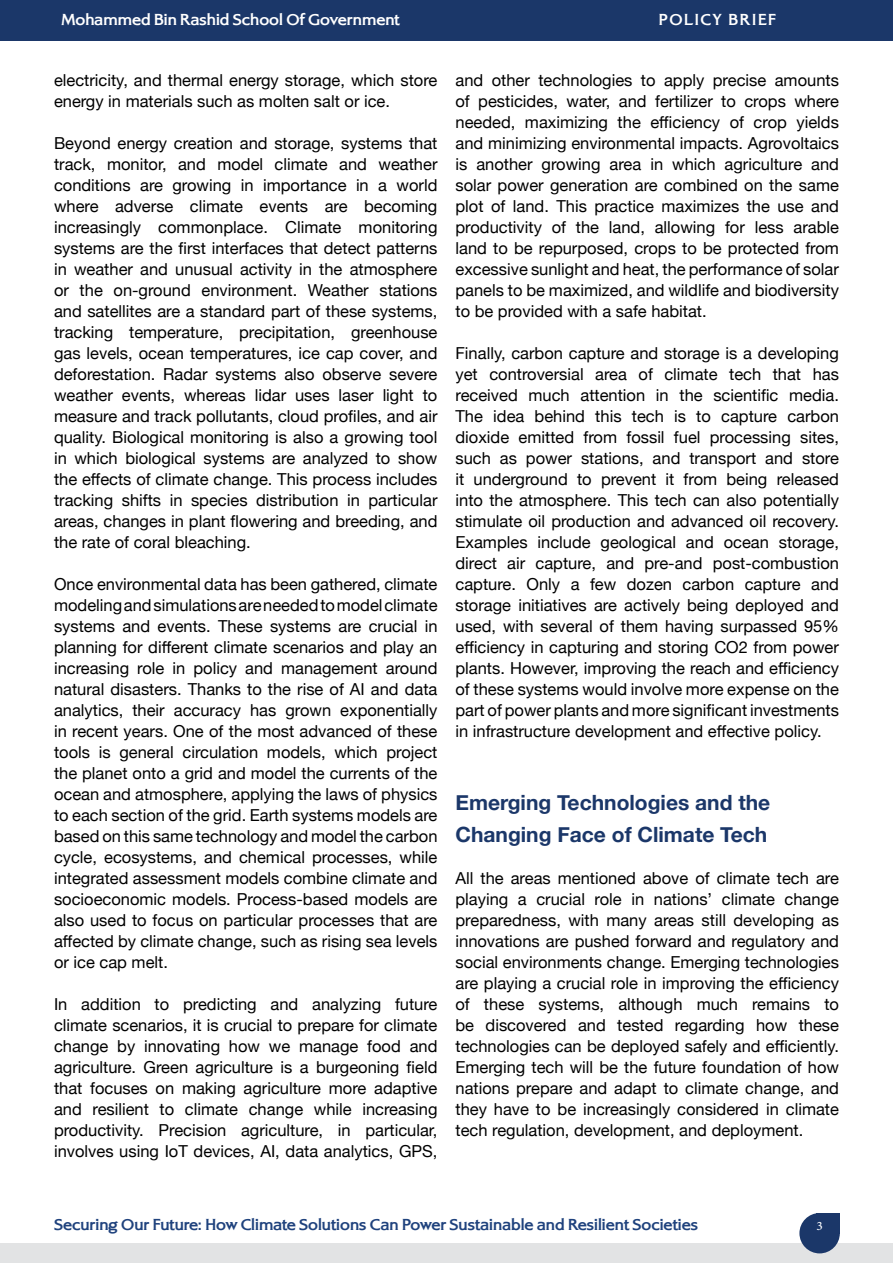
<style>
.page{position:relative;width:893px;height:1263px;background:#fff}
.page>*{position:absolute;margin:0;border:0;box-sizing:border-box;transform-origin:0 0}
.t1{font:700 21px/31.5px "Helvetica Neue";color:#1b3769}
.t2{font:18px "Adobe Arabic";color:#fff}
.t3{font:16.5px/21px "Helvetica Neue";color:#000;text-align:justify}
.t4{font:700 16.5px "Alexon";color:#1f427d}
.t5{font:700 16.5px "Alexon";color:#fff}
.t6{font:700 16.5px "Alexon";letter-spacing:.1em;color:#fff}
</style>
<div class="page">
<div style="left:816px;top:1213px;width:24px;height:20px;background:#1b3769"></div>
<div style="left:0;top:1244px;width:893px;height:19px;background:#e2e3e4"></div>
<div style="left:799px;top:1213px;width:41px;height:40px;background:#1b3769;border-radius:50%"></div>
<div style="left:0;top:0;width:893px;height:40px;background:#1b3769"></div>
<p class="t5" style="left:62px;top:9px;width:340px">Mohammed Bin Rashid School Of Government</p>
<p class="t6" style="left:659px;top:9px;width:119px">POLICY BRIEF</p>
<p class="t3" style="left:54px;top:70px;width:385px">electricity, and thermal energy storage, which store energy in materials such as molten salt or ice.</p>
<p class="t3" style="left:54px;top:133px;width:385px">Beyond energy creation and storage, systems that track, monitor, and model climate and weather conditions are growing in importance in a world where adverse climate events are becoming increasingly commonplace. Climate monitoring systems are the first interfaces that detect patterns in weather and unusual activity in the atmosphere or the on-ground environment. Weather stations and satellites are a standard part of these systems, tracking temperature, precipitation, greenhouse gas levels, ocean temperatures, ice cap cover, and deforestation. Radar systems also observe severe weather events, whereas lidar uses laser light to measure and track pollutants, cloud profiles, and air quality. Biological monitoring is also a growing tool in which biological systems are analyzed to show the effects of climate change. This process includes tracking shifts in species distribution in particular areas, changes in plant flowering and breeding, and the rate of coral bleaching.</p>
<p class="t3" style="left:54px;top:574px;width:385px">Once environmental data has been gathered, climate modeling and simulations are needed to model climate systems and events. These systems are crucial in planning for different climate scenarios and play an increasing role in policy and management around natural disasters. Thanks to the rise of AI and data analytics, their accuracy has grown exponentially in recent years. One of the most advanced of these tools is general circulation models, which project the planet onto a grid and model the currents of the ocean and atmosphere, applying the laws of physics to each section of the grid. Earth systems models are based on this same technology and model the carbon cycle, ecosystems, and chemical processes, while integrated assessment models combine climate and socioeconomic models. Process-based models are also used to focus on particular processes that are affected by climate change, such as rising sea levels or ice cap melt.</p>
<p class="t3" style="left:54px;top:994px;width:385px">In addition to predicting and analyzing future climate scenarios, it is crucial to prepare for climate change by innovating how we manage food and agriculture. Green agriculture is a burgeoning field that focuses on making agriculture more adaptive and resilient to climate change while increasing productivity. Precision agriculture, in particular, involves using IoT devices, AI, data analytics, GPS,</p>
<p class="t3" style="left:455px;top:70px;width:385px">and other technologies to apply precise amounts of pesticides, water, and fertilizer to crops where needed, maximizing the efficiency of crop yields and minimizing environmental impacts. Agrovoltaics is another growing area in which agriculture and solar power generation are combined on the same plot of land. This practice maximizes the use and productivity of the land, allowing for less arable land to be repurposed, crops to be protected from excessive sunlight and heat, the performance of solar panels to be maximized, and wildlife and biodiversity to be provided with a safe habitat.</p>
<p class="t3" style="left:455px;top:343px;width:385px">Finally, carbon capture and storage is a developing yet controversial area of climate tech that has received much attention in the scientific media.<br>The idea behind this tech is to capture carbon dioxide emitted from fossil fuel processing sites, such as power stations, and transport and store it underground to prevent it from being released into the atmosphere. This tech can also potentially stimulate oil production and advanced oil recovery.<br>Examples include geological and ocean storage, direct air capture, and pre-and post-combustion capture. Only a few dozen carbon capture and storage initiatives are actively being deployed and used, with several of them having surpassed 95% efficiency in capturing and storing CO2 from power plants. However, improving the reach and efficiency of these systems would involve more expense on the part of power plants and more significant investments in infrastructure development and effective policy.</p>
<p class="t1" style="left:455px;top:787px;width:316px">Emerging Technologies and the<br>Changing Face of Climate Tech</p>
<p class="t3" style="left:455px;top:868px;width:385px">All the areas mentioned above of climate tech are playing a crucial role in nations’ climate change preparedness, with many areas still developing as innovations are pushed forward and regulatory and social environments change. Emerging technologies are playing a crucial role in improving the efficiency of these systems, although much remains to be discovered and tested regarding how these technologies can be deployed safely and efficiently.<br>Emerging tech will be the future foundation of how nations prepare and adapt to climate change, and they have to be increasingly considered in climate tech regulation, development, and deployment.</p>
<p class="t4" style="left:54px;top:1213px;width:646px">Securing Our Future: How Climate Solutions Can Power Sustainable and Resilient Societies</p>
<p class="t2" style="left:816px;top:1213px;width:8px">3</p>
</div>
